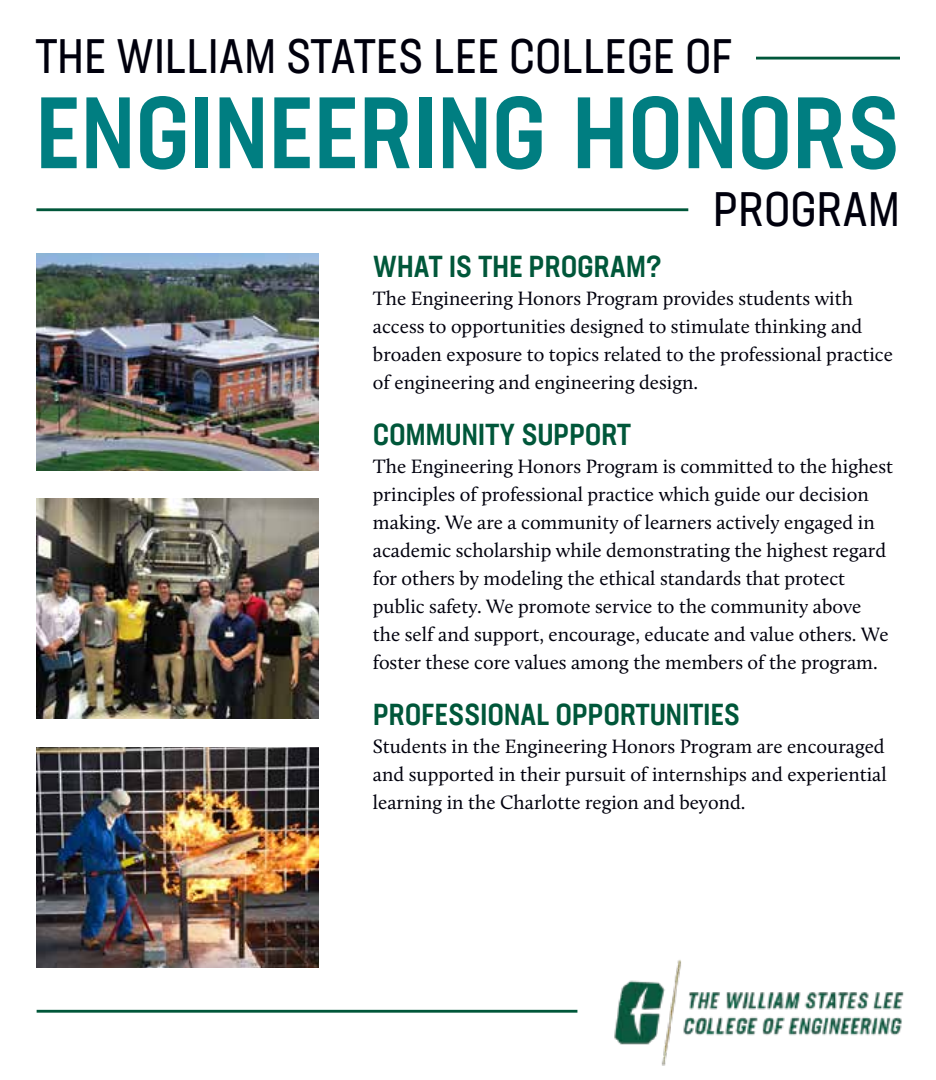
<style>
.page{position:relative;width:936px;height:1080px;background:#fff}
.page>*{position:absolute;margin:0;border:0;box-sizing:border-box;transform-origin:0 0}
.t1{font:500 condensed 100px "Neusa Next Std";letter-spacing:.01em;color:#007e81}
.t2{font:condensed 48px "Neusa Next Std";letter-spacing:.01em;color:#00000d}
.t3{font:500 condensed 30px "Neusa Next Std";letter-spacing:.01em;color:#00573a}
.t4{font:20px/28px "Calluna";color:#00000d}
</style>
<div class="page">
<hr style="left:37px;top:1010px;width:540px;height:3px;background:#00573a">
<hr style="left:36px;top:208px;width:652px;height:3px;background:#00573a">
<img style="left:37px;top:499px;width:282px;height:220px">
<img style="left:36px;top:254px;width:283px;height:216px">
<img style="left:36px;top:747px;width:283px;height:221px">
<hr style="left:756px;top:57px;width:144px;height:3px;background:#00573a">
<img style="left:577px;top:960px;width:327px;height:106px">
<h2 class="t2" style="left:36px;top:26px;width:699px">THE WILLIAM STATES LEE COLLEGE OF</h2>
<h1 class="t1" style="left:36px;top:70px;width:865px">ENGINEERING HONORS</h1>
<h2 class="t2" style="left:713px;top:179px;width:188px">PROGRAM</h2>
<h3 class="t3" style="left:373px;top:247px;width:290px">WHAT IS THE PROGRAM?</h3>
<p class="t4" style="left:373px;top:284px;width:521px">The Engineering Honors Program provides students with access to opportunities designed to stimulate thinking and broaden exposure to topics related to the professional practice of engineering and engineering design.</p>
<h3 class="t3" style="left:373px;top:416px;width:260px">COMMUNITY SUPPORT</h3>
<p class="t4" style="left:373px;top:452px;width:522px">The Engineering Honors Program is committed to the highest principles of professional practice which guide our decision making. We are a community of learners actively engaged in academic scholarship while demonstrating the highest regard for others by modeling the ethical standards that protect public safety. We promote service to the community above the self and support, encourage, educate and value others. We foster these core values among the members of the program.</p>
<h3 class="t3" style="left:373px;top:696px;width:368px">PROFESSIONAL OPPORTUNITIES</h3>
<p class="t4" style="left:373px;top:732px;width:515px;text-align:justify">Students in the Engineering Honors Program are encouraged and supported in their pursuit of internships and experiential learning in the Charlotte region and beyond.</p>
</div>
